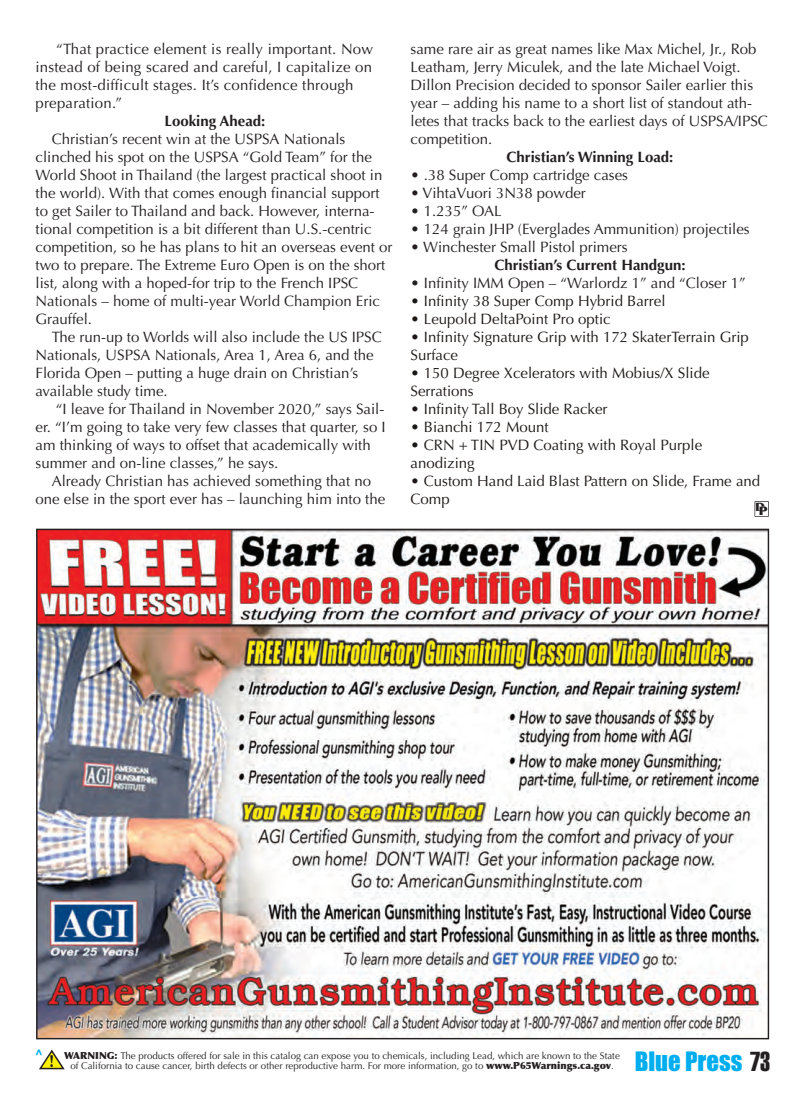
<style>
.page{position:relative;width:810px;height:1107px;background:#fff}
.page>*{position:absolute;margin:0;border:0;box-sizing:border-box;transform-origin:0 0}
.t1{font:24.75px "Impact";color:#00aeef}
.t2{font:15px/18px "Optima LT Std";color:#231f20}
.t3{font:15px/18px "Optima LT Std";color:#1b1715}
.t4{font:700 15px "Optima LT Std";color:#231f20}
.t5{font:condensed 15px "Bernard";color:#231f20}
.t6{font:900 13.5px "Optima";color:#00aeef}
.t7{font:900 11.85px "Optima";color:#fff;scale:1.07 1}
.t8{font:9.75px/10.5px "Optima LT Std";color:#231f20;text-align:center}
.s1{font-family:"Optima";font-weight:900}
.s2{font-family:"Helvetica LT Std Extra Comp";font-size:27px;color:#231f20}
</style>
<div class="page">
<img style="left:38px;top:531px;width:729px;height:506px">
<svg style="left:39px;top:1050px;width:26px;height:19px"></svg>
<div style="left:755px;top:501px;width:14px;height:16px;border:1px solid #231f20"></div>
<svg style="left:756px;top:502px;width:9px;height:9px"></svg>
<p class="t2" style="left:36px;top:41px;width:339px;text-indent:21px">“That practice element is really important. Now instead of being scared and careful, I capitalize on the most-difficult stages. It’s confidence through preparation.”</p>
<p class="t4" style="left:165px;top:114px;width:102px">Looking Ahead:</p>
<p class="t2" style="left:36px;top:131px;width:359px;text-indent:16px">Christian’s recent win at the USPSA Nationals clinched his spot on the USPSA “Gold Team” for the World Shoot in Thailand (the largest practical shoot in the world). With that comes enough financial support to get Sailer to Thailand and back. However, interna&shy;tional competition is a bit different than U.S.-centric competition, so he has plans to hit an overseas event or two to prepare. The Extreme Euro Open is on the short list, along with a hoped-for trip to the French IPSC Nationals – home of multi-year World Champion Eric Grauffel.</p>
<p class="t2" style="left:36px;top:329px;width:348px;text-indent:16px">The run-up to Worlds will also include the US IPSC Nationals, USPSA Nationals, Area 1, Area 6, and the Florida Open – putting a huge drain on Christian’s available study time.</p>
<p class="t2" style="left:36px;top:401px;width:352px;text-indent:20px">“I leave for Thailand in November 2020,” says Sail&shy;er. “I’m going to take very few classes that quarter, so I am thinking of ways to offset that academically with summer and on-line classes,” he says.</p>
<p class="t2" style="left:36px;top:473px;width:351px;text-align:center">Already Christian has achieved something that no<br>one else in the sport ever has – launching him into the</p>
<p class="t2" style="left:411px;top:41px;width:359px">same rare air as great names like Max Michel, Jr., Rob Leatham, Jerry Miculek, and the late Michael Voigt.<br>Dillon Precision decided to sponsor Sailer earlier this year – adding his name to a short list of standout ath&shy;letes that tracks back to the earliest days of USPSA/IPSC competition.</p>
<p class="t4" style="left:507px;top:150px;width:168px">Christian’s Winning Load:</p>
<p class="t2" style="left:411px;top:167px;width:219px">• .38 Super Comp cartridge cases</p>
<p class="t2" style="left:411px;top:185px;width:177px">• VihtaVuori 3N38 powder</p>
<p class="t2" style="left:411px;top:203px;width:93px">• 1.235” OAL</p>
<p class="t2" style="left:411px;top:221px;width:341px">• 124 grain JHP (Everglades Ammunition) projectiles</p>
<p class="t2" style="left:411px;top:239px;width:219px">• Winchester Small Pistol primers</p>
<p class="t4" style="left:494px;top:258px;width:193px">Christian’s Current Handgun:</p>
<p class="t2" style="left:411px;top:275px;width:337px">• Infinity IMM Open – “Warlordz 1” and “Closer 1”</p>
<p class="t3" style="left:411px;top:293px;width:257px">• Infinity 38 Super Comp Hybrid Barrel</p>
<p class="t3" style="left:411px;top:311px;width:202px">• Leupold DeltaPoint Pro optic</p>
<p class="t3" style="left:411px;top:329px;width:340px">• Infinity Signature Grip with 172 SkaterTerrain Grip<br>Surface</p>
<p class="t3" style="left:411px;top:365px;width:301px">• 150 Degree Xcelerators with Mobius/X Slide<br>Serrations</p>
<p class="t3" style="left:411px;top:401px;width:198px">• Infinity Tall Boy Slide Racker</p>
<p class="t3" style="left:411px;top:419px;width:140px">• Bianchi 172 Mount</p>
<p class="t3" style="left:411px;top:437px;width:293px">• CRN + TIN PVD Coating with Royal Purple anodizing</p>
<p class="t3" style="left:411px;top:473px;width:351px">• Custom Hand Laid Blast Pattern on Slide, Frame and<br>Comp</p>
<p class="t7" style="left:759px;top:504px;width:10px">-</p>
<p class="t6" style="left:34px;top:1046px;width:11px">^</p>
<p class="t8" style="left:64px;top:1051px;width:557px"><span class="s1">Warning:</span> The products offered for sale in this catalog can expose you to chemicals, including Lead, which are known to the State of California to cause cancer, birth defects or other reproductive harm. For more information, go to <span class="s1">www.P65Warnings.ca.gov</span>.</p>
<p class="t5" style="left:50px;top:1053px;width:5px">!</p>
<h1 class="t1" style="left:635px;top:1048px;width:137px">Blue Press <span class="s2">73</span></h1>
</div>
